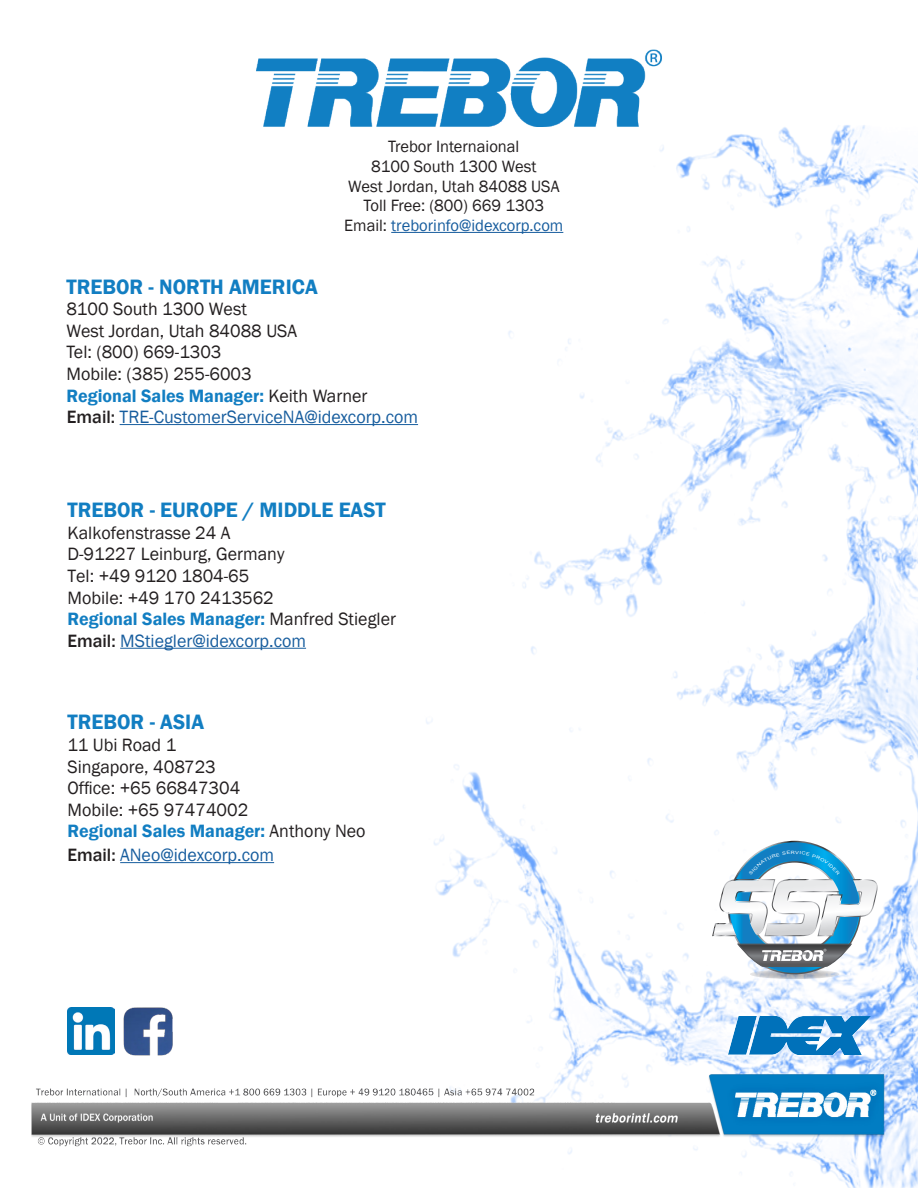
<style>
.page{position:relative;width:918px;height:1188px;background:#fff}
.page>*{position:absolute;margin:0;border:0;box-sizing:border-box;transform-origin:0 0}
.t1{font:600 21.45px "Franklin Gothic";color:#127ec2}
.t2{font:18.3px "Franklin Gothic";color:#231f20}
.t3{font:600 18.3px "Franklin Gothic";color:#127ec2}
.t4{font:18.3px "Franklin Gothic";color:#175d9e}
.t5{font:16.8px "Franklin Gothic";color:#231f20}
.t6{font:16.8px "Franklin Gothic";color:#175d9e}
.s1{color:#231f20}
.s2{font-weight:400;color:#231f20}
.s3{font-weight:500;color:#231f20}
</style>
<div class="page">
<img style="left:401px;top:125px;width:517px;height:1063px">
<img style="left:32px;top:1073px;width:853px;height:75px">
<img style="left:256px;top:49px;width:417px;height:86px">
<img style="left:68px;top:1008px;width:47px;height:47px">
<img style="left:123px;top:1007px;width:50px;height:49px">
<hr style="left:391px;top:232px;width:172px;height:1px;background:#175d9e">
<svg style="left:712px;top:1012px;width:167px;height:47px"></svg>
<img style="left:728px;top:1016px;width:143px;height:39px">
<hr style="left:120px;top:424px;width:298px;height:1px;background:#175d9e">
<hr style="left:120px;top:648px;width:186px;height:1px;background:#175d9e">
<hr style="left:120px;top:862px;width:154px;height:1px;background:#175d9e">
<svg style="left:750px;top:969px;width:89px;height:10px"></svg>
<svg style="left:712px;top:841px;width:166px;height:133px"></svg>
<p class="t5" style="left:388px;top:136px;width:133px">Trebor Internaional</p>
<p class="t5" style="left:371px;top:156px;width:167px">8100 South 1300 West</p>
<p class="t5" style="left:348px;top:176px;width:213px">West Jordan, Utah 84088 USA</p>
<p class="t5" style="left:363px;top:195px;width:182px">Toll Free: (800) 669 1303</p>
<p class="t6" style="left:344px;top:215px;width:221px"><span class="s1">Email:</span> treborinfo@idexcorp.com</p>
<p class="t1" style="left:66px;top:273px;width:253px">TREBOR - NORTH AMERICA</p>
<p class="t2" style="left:66px;top:298px;width:182px">8100 South 1300 West</p>
<p class="t2" style="left:66px;top:319px;width:232px">West Jordan, Utah 84088 USA</p>
<p class="t2" style="left:66px;top:341px;width:157px">Tel: (800) 669-1303</p>
<p class="t2" style="left:66px;top:362px;width:187px">Mobile: (385) 255-6003</p>
<p class="t3" style="left:66px;top:384px;width:303px">Regional Sales Manager: <span class="s2">Keith Warner</span></p>
<p class="t4" style="left:67px;top:406px;width:353px"><span class="s3">Email:</span> TRE-CustomerServiceNA@idexcorp.com</p>
<p class="t1" style="left:68px;top:497px;width:320px">TREBOR - EUROPE / MIDDLE EAST</p>
<p class="t2" style="left:68px;top:521px;width:165px">Kalkofenstrasse 24 A</p>
<p class="t2" style="left:68px;top:543px;width:219px">D-91227 Leinburg, Germany</p>
<p class="t2" style="left:68px;top:564px;width:183px">Tel: +49 9120 1804-65</p>
<p class="t2" style="left:68px;top:586px;width:208px">Mobile: +49 170 2413562</p>
<p class="t3" style="left:68px;top:608px;width:330px">Regional Sales Manager: <span class="s2">Manfred Stiegler</span></p>
<p class="t4" style="left:68px;top:629px;width:240px"><span class="s3">Email:</span> MStiegler@idexcorp.com</p>
<p class="t1" style="left:68px;top:709px;width:138px">TREBOR - ASIA</p>
<p class="t2" style="left:68px;top:734px;width:110px">11 Ubi Road 1</p>
<p class="t2" style="left:68px;top:755px;width:150px">Singapore, 408723</p>
<p class="t2" style="left:68px;top:777px;width:174px">Office: +65 66847304</p>
<p class="t2" style="left:68px;top:798px;width:182px">Mobile: +65 97474002</p>
<p class="t3" style="left:68px;top:820px;width:300px">Regional Sales Manager: <span class="s2">Anthony Neo</span></p>
<p class="t4" style="left:68px;top:844px;width:208px"><span class="s3">Email:</span> ANeo@idexcorp.com</p>
</div>
